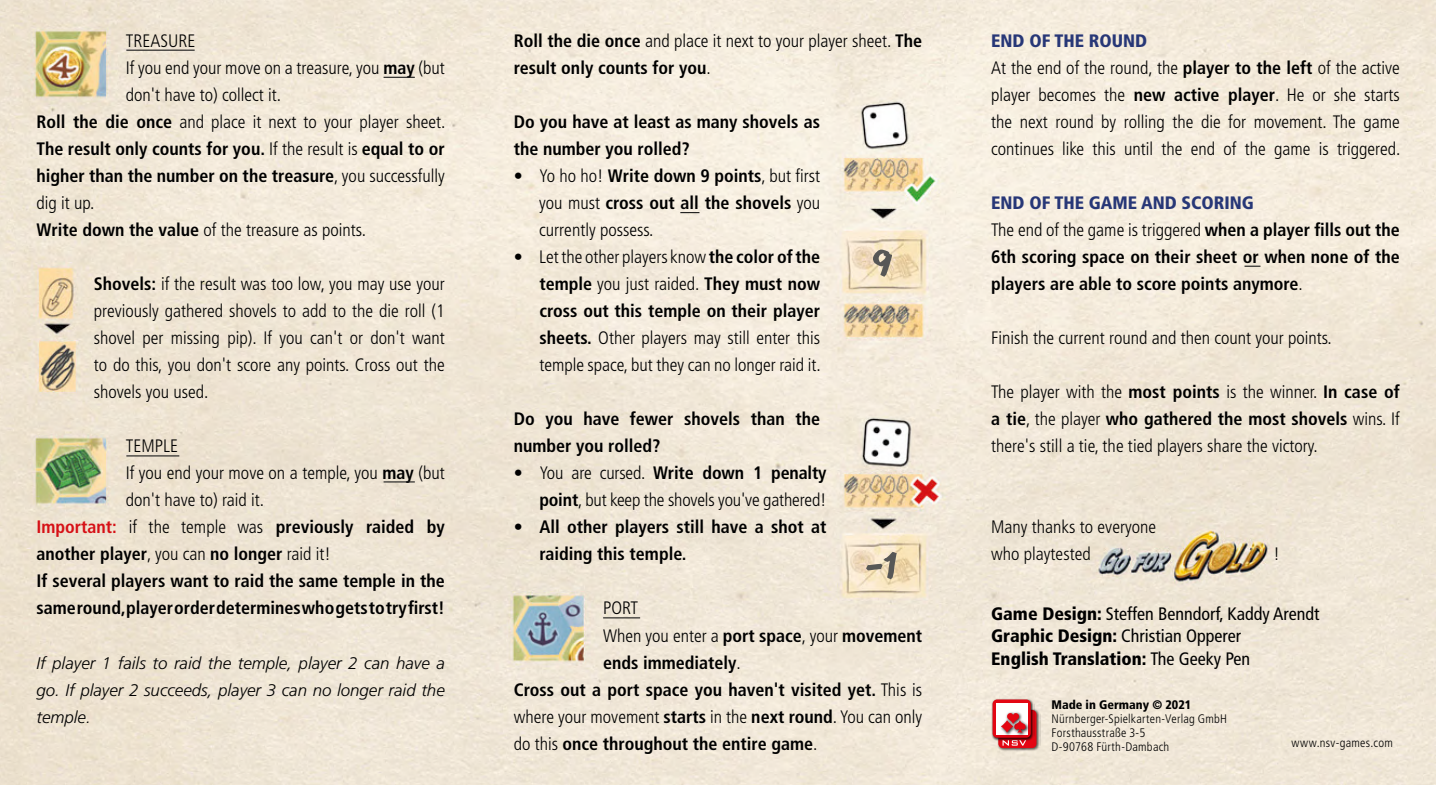
<style>
.page{position:relative;width:1436px;height:785px;background:#fff}
.page>*{position:absolute;margin:0;border:0;box-sizing:border-box;transform-origin:0 0}
.t1{font:300 condensed 18px/27px "Frutiger LT Std";color:#000;text-align:justify}
.t2{font:700 condensed 18px/27px "Frutiger LT Std";color:#000}
.t3{font:condensed 18px/22.5px "Frutiger LT Std";color:#000}
.t4{font:italic 300 16.88px/27px "Frutiger LT Std";color:#000;text-align:justify}
.t5{font:300 condensed 12.38px/14px "Frutiger LT Std";letter-spacing:.02em;color:#000}
.t6{font:900 condensed 12.38px "Frutiger LT Std";color:#000}
.s1{font-weight:700}
.s2{font-weight:300}
.s3{color:#d61016}
.s4{font-weight:900;color:#273777}
.s5{font-weight:900}
</style>
<div class="page">
<img style="left:0;top:0;width:1435px;height:784px">
<img style="left:996px;top:707px;width:44px;height:44px">
<svg style="left:998px;top:709px;width:38px;height:39px"></svg>
<svg style="left:1002px;top:741px;width:24px;height:4px"></svg>
<img style="left:990px;top:697px;width:44px;height:44px">
<div style="left:992px;top:699px;width:38px;height:38px;background:#e30613;border-radius:4px"></div>
<div style="left:995px;top:702px;width:32px;height:32px;background:#fff"></div>
<img style="left:1017px;top:717px;width:13px;height:20px">
<img style="left:998px;top:731px;width:19px;height:5px">
<svg style="left:1000px;top:720px;width:13px;height:12px"></svg>
<img style="left:1004px;top:712px;width:15px;height:16px">
<svg style="left:1006px;top:713px;width:19px;height:19px"></svg>
<hr style="left:126px;top:50px;width:69px;height:1px;background:#1c1c1c">
<hr style="left:126px;top:455px;width:53px;height:1px;background:#1c1c1c">
<hr style="left:383px;top:77px;width:32px;height:1px;background:#1c1c1c">
<hr style="left:383px;top:481px;width:32px;height:1px;background:#1c1c1c">
<svg style="left:680px;top:212px;width:19px;height:1px"></svg>
<svg style="left:1244px;top:265px;width:16px;height:2px"></svg>
<hr style="left:603px;top:617px;width:37px;height:1px;background:#1c1c1c">
<svg style="left:872px;top:249px;width:19px;height:28px"></svg>
<svg style="left:866px;top:552px;width:30px;height:27px"></svg>
<p class="t1" style="left:126px;top:28px;width:71px">TREASURE</p>
<p class="t1" style="left:126px;top:55px;width:320px">If you end your move on a treasure, you <span class="s1">may</span> (but</p>
<p class="t1" style="left:126px;top:82px;width:157px">don't have to) collect it.</p>
<p class="t1" style="left:36px;top:109px;width:410px"><span class="s1">Roll the die once</span> and place it next to your player sheet.</p>
<p class="t2" style="left:36px;top:135px;width:410px">The result only counts for you. <span class="s2">If the result is</span> equal to or</p>
<p class="t2" style="left:36px;top:162px;width:410px">higher than the number on the treasure<span class="s2">, you successfully</span></p>
<p class="t1" style="left:36px;top:190px;width:59px">dig it up.</p>
<p class="t1" style="left:36px;top:217px;width:331px"><span class="s1">Write down the value</span> of the treasure as points.</p>
<p class="t1" style="left:94px;top:271px;width:352px"><span class="s1">Shovels:</span> if the result was too low, you may use your previously gathered shovels to add to the die roll (1 shovel per missing pip). If you can't or don't want to do this, you don't score any points. Cross out the shovels you used.</p>
<p class="t1" style="left:126px;top:433px;width:54px">TEMPLE</p>
<p class="t1" style="left:126px;top:460px;width:320px">If you end your move on a temple, you <span class="s1">may</span> (but</p>
<p class="t1" style="left:126px;top:487px;width:140px">don't have to) raid it.</p>
<p class="t2" style="left:36px;top:513px;width:410px"><span class="s3">Important:</span> <span class="s2">if the temple was</span> previously raided by</p>
<p class="t2" style="left:36px;top:540px;width:296px">another player<span class="s2">, you can</span> no longer <span class="s2">raid it!</span></p>
<p class="t2" style="left:36px;top:567px;width:410px">If several players want to raid the same temple in the</p>
<p class="t2" style="left:36px;top:594px;width:410px">same round, player order determines who gets to try first!</p>
<p class="t4" style="left:36px;top:649px;width:410px">If player 1 fails to raid the temple, player 2 can have a go. If player 2 succeeds, player 3 can no longer raid the temple.</p>
<p class="t2" style="left:513px;top:27px;width:410px">Roll the die once <span class="s2">and place it next to your player sheet.</span> The result only counts for you<span class="s2">.</span></p>
<p class="t2" style="left:513px;top:108px;width:308px">Do you have at least as many shovels as the number you rolled?</p>
<p class="t1" style="left:539px;top:163px;width:282px;text-indent:-26px">• Yo ho ho! <span class="s1">Write down 9 points</span>, but first you must <span class="s1">cross out all the shovels</span> you currently possess.</p>
<p class="t1" style="left:539px;top:244px;width:283px;text-indent:-26px">• Let the other players know<span class="s1">the color of the temple</span> you just raided. <span class="s1">They must now cross out this temple on their player sheets.</span> Other players may still enter this temple space, but they can no longer raid it.</p>
<p class="t2" style="left:513px;top:405px;width:308px">Do you have fewer shovels than the number you rolled?</p>
<p class="t1" style="left:513px;top:460px;width:314px;text-align:right">• You are cursed. <span class="s1">Write down 1 penalty point</span>, but keep the shovels you've gathered!</p>
<p class="t2" style="left:539px;top:513px;width:289px;text-indent:-26px"><span class="s2">•</span> All other players still have a shot at raiding this temple.</p>
<p class="t1" style="left:603px;top:595px;width:36px">PORT</p>
<p class="t1" style="left:603px;top:622px;width:320px">When you enter a <span class="s1">port space</span>, your <span class="s1">movement</span></p>
<p class="t2" style="left:603px;top:648px;width:139px">ends immediately<span class="s2">.</span></p>
<p class="t2" style="left:513px;top:675px;width:410px">Cross out a port space you haven't visited yet. <span class="s2">This is</span></p>
<p class="t1" style="left:513px;top:703px;width:410px">where your movement <span class="s1">starts</span> in the <span class="s1">next round</span>. You can only</p>
<p class="t2" style="left:513px;top:729px;width:305px"><span class="s2">do this</span> once throughout the entire game<span class="s2">.</span></p>
<p class="t1" style="left:991px;top:28px;width:410px;text-align:left"><span class="s4">END OF THE ROUND<br></span>At the end of the round, the <span class="s1">player to the left</span> of the active player becomes the <span class="s1">new active player</span>. He or she starts the next round by rolling the die for movement. The game continues like this until the end of the game is triggered.</p>
<p class="t2" style="left:991px;top:189px;width:410px"><span class="s4">END OF THE GAME AND SCORING<br></span><span class="s2">The end of the game is triggered</span> when a player fills out the 6th scoring space on their sheet or when none of the players are able to score points anymore<span class="s2">.</span></p>
<p class="t1" style="left:991px;top:325px;width:342px">Finish the current round and then count your points.</p>
<p class="t1" style="left:991px;top:379px;width:410px">The player with the <span class="s1">most points</span> is the winner. <span class="s1">In case of a tie</span>, the player <span class="s1">who gathered the most shovels</span> wins. If there's still a tie, the tied players share the victory.</p>
<p class="t1" style="left:991px;top:514px;width:166px">Many thanks to everyone who playtested</p>
<p class="t1" style="left:1273px;top:541px;width:8px">!</p>
<p class="t3" style="left:991px;top:602px;width:330px"><span class="s5">Game Design:</span> Steffen Benndorf, Kaddy Arendt<br><span class="s5">Graphic Design:</span> Christian Opperer<br><span class="s5">English Translation:</span> The Geeky Pen</p>
<p class="t6" style="left:1051px;top:697px;width:141px">Made in Germany © 2021</p>
<p class="t5" style="left:1051px;top:711px;width:177px">Nürnberger-Spielkarten-Verlag GmbH<br>Forsthausstraße 3-5<br>D-90768 Fürth-Dambach</p>
<p class="t5" style="left:1291px;top:735px;width:103px">www.nsv-games.com</p>
</div>
